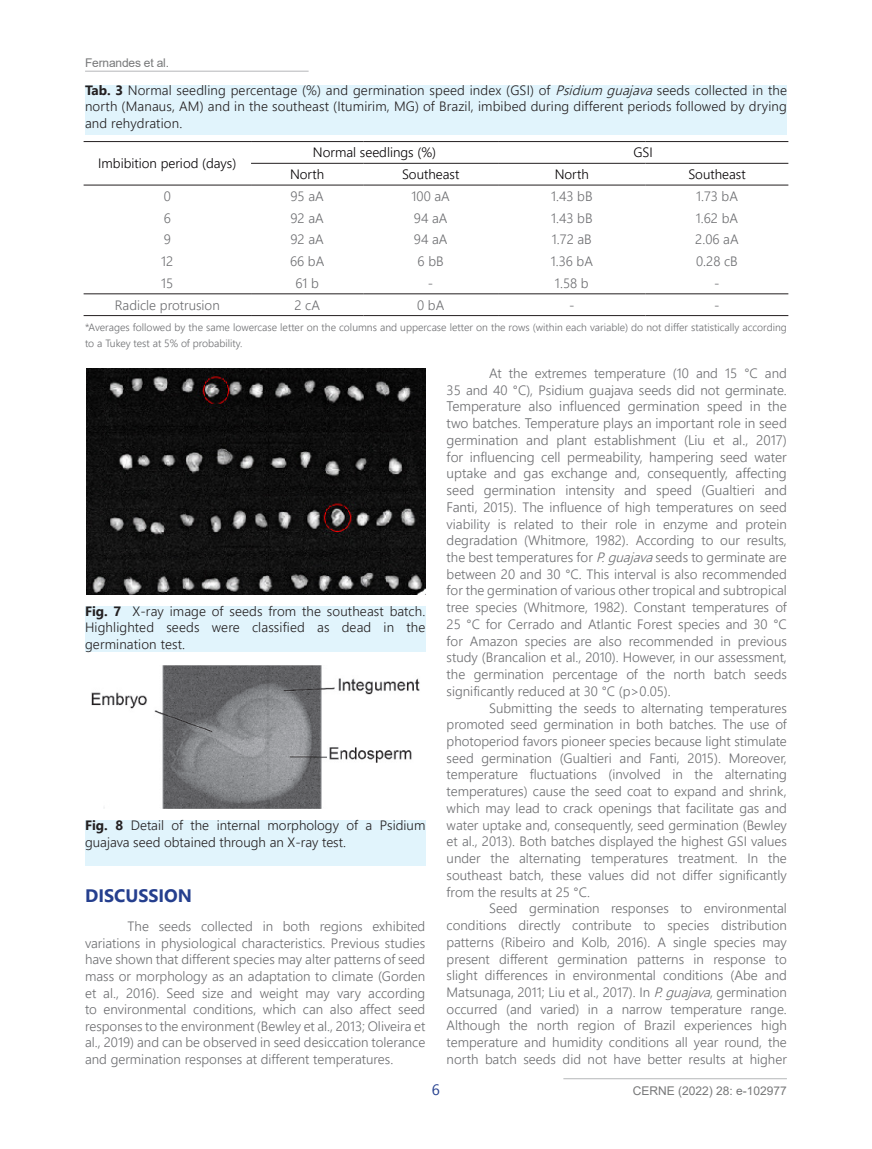
<style>
.page{position:relative;width:872px;height:1149px;background:#fff}
.page>*{position:absolute;margin:0;border:0;box-sizing:border-box;transform-origin:0 0}
.TituloSecao{font:700 18px "Nirmala UI";color:#253f8e}
.t1{font:15px "Nirmala UI";color:#25408f}
.Corpo_de_Texto{font:300 13.8px/16.6px "Nirmala UI";color:#6c6d70;text-align:justify}
.Corpo_de_Texto-2{font:300 13.5px/16.6px "Nirmala UI";color:#6c6d70;text-align:justify}
.TituloTabela{font:300 13.5px/16.5px "Nirmala UI";letter-spacing:.01em;color:#231f20;text-align:justify}
.TítuloFigura{font:300 13.5px/16.5px "Nirmala UI";color:#231f20;text-align:justify}
.Tabela_Cerne{font:300 13.5px "Nirmala UI";color:#6c6d70}
.Tabela_Cerne-2{font:300 13.5px "Nirmala UI";color:#050204}
.t2{font:12px "Arial";color:#78797a}
.Corpo_de_Texto-3{font:300 10.5px/16.5px "Nirmala UI";color:#6c6d70}
.s1{font-weight:700}
.s2{font-style:italic}
.s3{font-size:13.8px}
</style>
<div class="page">
<hr style="left:85px;top:71px;width:223px;height:1px;background:#bdbfc1">
<hr style="left:563px;top:1077px;width:224px;height:1px;background:#bdbfc1">
<div style="left:85px;top:85px;width:702px;height:50px;background:#e1f4fc"></div>
<hr style="left:251px;top:163px;width:112px;height:1px;background:#231f20">
<hr style="left:363px;top:163px;width:135px;height:1px;background:#231f20">
<hr style="left:498px;top:163px;width:147px;height:1px;background:#231f20">
<hr style="left:645px;top:163px;width:143px;height:1px;background:#231f20">
<hr style="left:251px;top:185px;width:112px;height:1px;background:#231f20">
<hr style="left:363px;top:185px;width:135px;height:1px;background:#231f20">
<hr style="left:498px;top:185px;width:147px;height:1px;background:#231f20">
<hr style="left:645px;top:185px;width:143px;height:1px;background:#231f20">
<hr style="left:84px;top:293px;width:167px;height:1px;background:#231f20">
<hr style="left:251px;top:293px;width:112px;height:1px;background:#231f20">
<hr style="left:363px;top:293px;width:135px;height:1px;background:#231f20">
<hr style="left:498px;top:293px;width:147px;height:1px;background:#231f20">
<hr style="left:645px;top:293px;width:143px;height:1px;background:#231f20">
<hr style="left:251px;top:141px;width:112px;height:1px;background:#231f20">
<hr style="left:363px;top:141px;width:135px;height:1px;background:#231f20">
<hr style="left:498px;top:141px;width:147px;height:1px;background:#231f20">
<hr style="left:645px;top:141px;width:143px;height:1px;background:#231f20">
<hr style="left:84px;top:315px;width:167px;height:1px;background:#231f20">
<hr style="left:251px;top:315px;width:112px;height:1px;background:#231f20">
<hr style="left:363px;top:315px;width:135px;height:1px;background:#231f20">
<hr style="left:498px;top:315px;width:147px;height:1px;background:#231f20">
<hr style="left:645px;top:315px;width:143px;height:1px;background:#231f20">
<hr style="left:84px;top:141px;width:167px;height:1px;background:#231f20">
<hr style="left:84px;top:185px;width:167px;height:1px;background:#231f20">
<img style="left:87px;top:368px;width:338px;height:226px">
<div style="left:85px;top:606px;width:340px;height:45px;background:#e1f4fc"></div>
<img style="left:91px;top:665px;width:329px;height:143px">
<div style="left:85px;top:820px;width:340px;height:45px;background:#e1f4fc"></div>
<p class="t2" style="left:85px;top:54px;width:86px">Fernandes et al.</p>
<p class="TituloTabela" style="left:85px;top:81px;width:703px"><span class="s1">Tab. 3</span> Normal seedling percentage (%) and germination speed index (GSI) of <span class="s2">Psidium guajava</span>seeds collected in the north (Manaus, AM) and in the southeast (Itumirim, MG) of Brazil, imbibed during different periods followed by drying and rehydration.</p>
<p class="Tabela_Cerne-2" style="left:98px;top:152px;width:140px">Imbibition period (days)</p>
<p class="Tabela_Cerne-2" style="left:313px;top:142px;width:125px">Normal seedlings (%)</p>
<p class="Tabela_Cerne-2" style="left:633px;top:142px;width:21px">GSI</p>
<p class="Tabela_Cerne-2" style="left:290px;top:163px;width:36px">North</p>
<p class="Tabela_Cerne-2" style="left:402px;top:163px;width:59px">Southeast</p>
<p class="Tabela_Cerne-2" style="left:554px;top:163px;width:36px">North</p>
<p class="Tabela_Cerne-2" style="left:688px;top:163px;width:59px">Southeast</p>
<p class="Tabela_Cerne" style="left:164px;top:185px;width:9px">0</p>
<p class="Tabela_Cerne" style="left:290px;top:185px;width:35px">95 aA</p>
<p class="Tabela_Cerne" style="left:411px;top:185px;width:40px">100 aA</p>
<p class="Tabela_Cerne" style="left:551px;top:185px;width:43px">1.43 bB</p>
<p class="Tabela_Cerne" style="left:696px;top:185px;width:43px">1.73 bA</p>
<p class="Tabela_Cerne" style="left:164px;top:207px;width:9px">6</p>
<p class="Tabela_Cerne" style="left:290px;top:207px;width:35px">92 aA</p>
<p class="Tabela_Cerne" style="left:414px;top:207px;width:35px">94 aA</p>
<p class="Tabela_Cerne" style="left:551px;top:207px;width:43px">1.43 bB</p>
<p class="Tabela_Cerne" style="left:696px;top:207px;width:44px">1.62 bA</p>
<p class="Tabela_Cerne" style="left:164px;top:228px;width:9px">9</p>
<p class="Tabela_Cerne" style="left:290px;top:228px;width:35px">92 aA</p>
<p class="Tabela_Cerne" style="left:414px;top:228px;width:35px">94 aA</p>
<p class="Tabela_Cerne" style="left:552px;top:228px;width:41px">1.72 aB</p>
<p class="Tabela_Cerne" style="left:695px;top:228px;width:45px">2.06 aA</p>
<p class="Tabela_Cerne" style="left:161px;top:250px;width:14px">12</p>
<p class="Tabela_Cerne" style="left:290px;top:250px;width:36px">66 bA</p>
<p class="Tabela_Cerne" style="left:417px;top:250px;width:28px">6 bB</p>
<p class="Tabela_Cerne" style="left:550px;top:250px;width:44px">1.36 bA</p>
<p class="Tabela_Cerne" style="left:696px;top:250px;width:43px">0.28 cB</p>
<p class="Tabela_Cerne" style="left:161px;top:272px;width:14px">15</p>
<p class="Tabela_Cerne" style="left:295px;top:272px;width:25px">61 b</p>
<p class="Tabela_Cerne" style="left:428px;top:272px;width:7px">-</p>
<p class="Tabela_Cerne" style="left:555px;top:272px;width:35px">1.58 b</p>
<p class="Tabela_Cerne" style="left:714px;top:272px;width:7px">-</p>
<p class="Tabela_Cerne" style="left:115px;top:294px;width:106px">Radicle protrusion</p>
<p class="Tabela_Cerne" style="left:294px;top:294px;width:27px">2 cA</p>
<p class="Tabela_Cerne" style="left:417px;top:294px;width:29px">0 bA</p>
<p class="Tabela_Cerne" style="left:569px;top:294px;width:7px">-</p>
<p class="Tabela_Cerne" style="left:714px;top:294px;width:7px">-</p>
<p class="Corpo_de_Texto-3" style="left:85px;top:318px;width:703px">*Averages followed by the same lowercase letter on the columns and uppercase letter on the rows (within each variable) do not differ statistically according to a Tukey test at 5% of probability.</p>
<p class="TítuloFigura" style="left:85px;top:602px;width:342px"><span class="s1">Fig. 7</span> X-ray image of seeds from the southeast batch.<br>Highlighted seeds were classified as dead in the germination test.</p>
<p class="TítuloFigura" style="left:85px;top:816px;width:342px"><span class="s1">Fig. 8</span> Detail of the internal morphology of a Psidium guajava seed obtained through an X-ray test.</p>
<p class="TituloSecao" style="left:85px;top:879px;width:109px">DISCUSSION</p>
<p class="Corpo_de_Texto-2" style="left:85px;top:917px;width:342px;text-indent:43px">The seeds collected in both regions exhibited variations in physiological characteristics. Previous studies have shown that different species may alter patterns of seed mass or morphology as an adaptation to climate (Gorden et al., 2016). Seed size and weight may vary according to environmental conditions, which can also affect seed responses to the environment (Bewley et al., 2013; Oliveira et al., 2019) and can be observed in seed desiccation tolerance and germination responses at different temperatures.</p>
<p class="Corpo_de_Texto-2" style="left:446px;top:364px;width:342px;text-align:right">At the extremes temperature (10 and 15 °C and<br>35 and 40 °C), Psidium guajava seeds did not germinate.</p>
<p class="Corpo_de_Texto" style="left:446px;top:397px;width:342px">Temperature also influenced germination speed in the two batches. Temperature plays an important role in seed germination and plant establishment (Liu et al., 2017) for influencing cell permeability, hampering seed water uptake and gas exchange and, consequently, affecting seed germination intensity and speed (Gualtieri and</p>
<p class="Corpo_de_Texto-2" style="left:446px;top:497px;width:342px"><span class="s3">Fanti,</span> 2015). The influence of high temperatures on seed viability is related to their role in enzyme and protein degradation (Whitmore, 1982). According to our results, the best temperatures for <span class="s2">P.guajava</span>seeds to germinate are between 20 and 30 °C. This interval is also recommended for the germination of various other tropical and subtropical tree species (Whitmore, 1982). Constant temperatures of 25 °C for Cerrado and Atlantic Forest species and 30 °C for Amazon species are also recommended in previous study (Brancalion et al., 2010). However, in our assessment, the germination percentage of the north batch seeds significantly reduced at 30 °C (p&gt;0.05).</p>
<p class="Corpo_de_Texto-2" style="left:446px;top:698px;width:342px;text-indent:43px">Submitting the seeds to alternating temperatures promoted seed germination in both batches. The use of photoperiod favors pioneer species because light stimulate seed germination (Gualtieri and Fanti, 2015). Moreover, temperature fluctuations (involved in the alternating temperatures) cause the seed coat to expand and shrink, which may lead to crack openings that facilitate gas and water uptake and, consequently, seed germination (Bewley et al., 2013). Both batches displayed the highest GSI values under the alternating temperatures treatment. In the southeast batch, these values did not differ significantly from the results at 25 °C.</p>
<p class="Corpo_de_Texto-2" style="left:446px;top:899px;width:342px;text-indent:43px">Seed germination responses to environmental conditions directly contribute to species distribution patterns (Ribeiro and Kolb, 2016). A single species may present different germination patterns in response to slight differences in environmental conditions (Abe and Matsunaga, 2011; Liu et al., 2017). In <span class="s2">P.guajava</span>, germination occurred (and varied) in a narrow temperature range.<br>Although the north region of Brazil experiences high temperature and humidity conditions all year round, the north batch seeds did not have better results at higher</p>
<p class="t1" style="left:432px;top:1077px;width:10px">6</p>
<p class="t2" style="left:633px;top:1082px;width:156px">CERNE (2022) 28: e-102977</p>
</div>
